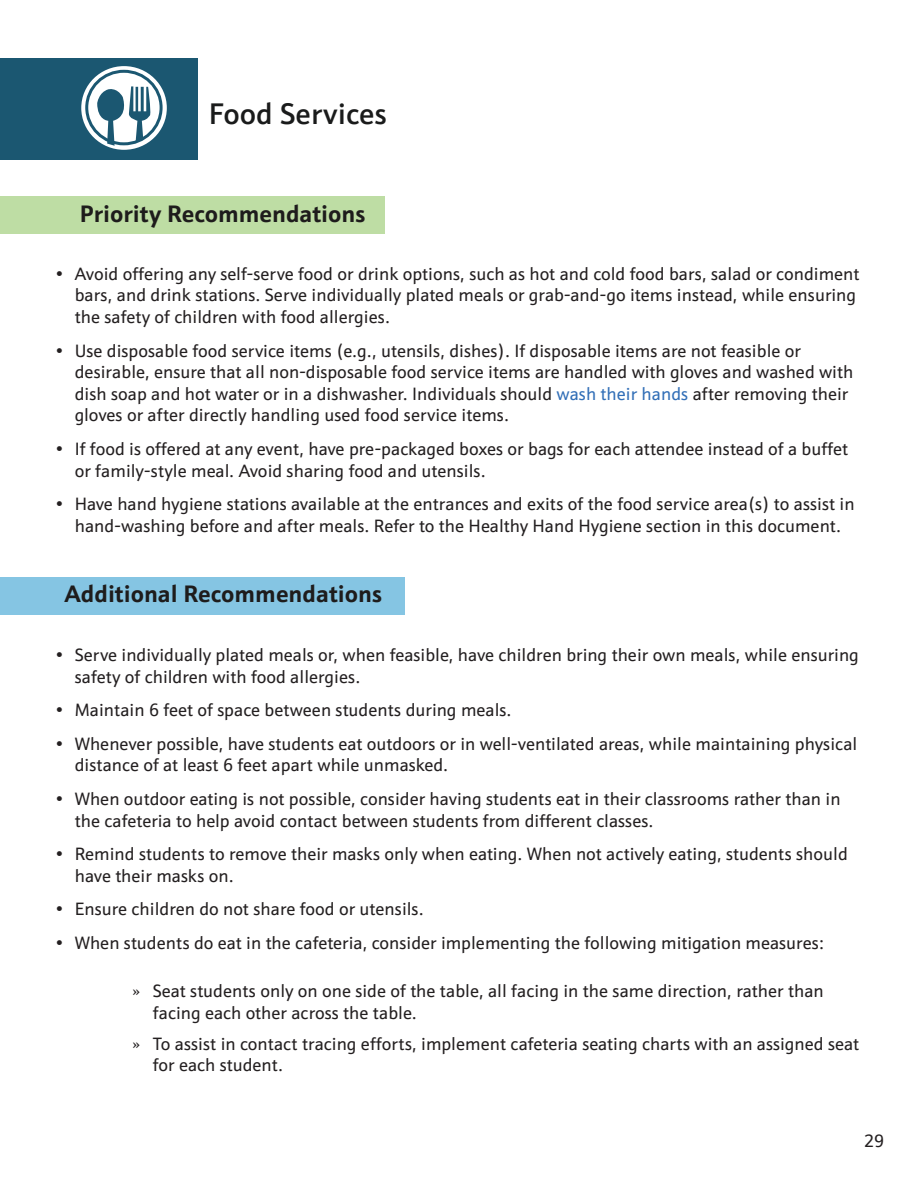
<style>
.page{position:relative;width:918px;height:1188px;background:#fff}
.page>*{position:absolute;margin:0;border:0;box-sizing:border-box;transform-origin:0 0}
.t1{font:500 30px "Schnebel Sans ME";color:#1a1b1b}
.t2{font:700 24px "Schnebel Sans ME";color:#1e1c1c}
.t3{font:18px/21.6px "Schnebel Sans ME";color:#231f20}
.s1{color:#326fb7}
</style>
<div class="page">
<div style="left:0;top:577px;width:405px;height:37px;background:#85c5e3"></div>
<div style="left:1px;top:197px;width:384px;height:37px;background:#bedda4"></div>
<div style="left:1px;top:58px;width:197px;height:102px;background:#1b5771"></div>
<svg style="left:81px;top:66px;width:86px;height:84px;background:#dae3e8"></svg>
<div style="left:85px;top:70px;width:78px;height:75px;border:3px solid #1b5771;border-radius:50%"></div>
<svg style="left:97px;top:86px;width:54px;height:60px"></svg>
<p class="t1" style="left:209px;top:91px;width:180px">Food Services</p>
<p class="t2" style="left:80px;top:194px;width:287px">Priority Recommendations</p>
<p class="t3" style="left:75px;top:263px;width:786px;text-indent:-20px">• Avoid offering any self-serve food or drink options, such as hot and cold food bars, salad or condiment bars, and drink stations. Serve individually plated meals or grab-and-go items instead, while ensuring the safety of children with food allergies.</p>
<p class="t3" style="left:75px;top:340px;width:780px;text-indent:-20px">• Use disposable food service items (e.g., utensils, dishes). If disposable items are not feasible or desirable, ensure that all non-disposable food service items are handled with gloves and washed with dish soap and hot water or in a dishwasher. Individuals should <span class="s1">wash their hands</span> after removing their gloves or after directly handling used food service items.</p>
<p class="t3" style="left:75px;top:438px;width:775px;text-indent:-20px">• If food is offered at any event, have pre-packaged boxes or bags for each attendee instead of a buffet or family-style meal. Avoid sharing food and utensils.</p>
<p class="t3" style="left:54px;top:493px;width:802px;text-align:center">• Have hand hygiene stations available at the entrances and exits of the food service area(s) to assist in hand-washing before and after meals. Refer to the Healthy Hand Hygiene section in this document.</p>
<p class="t2" style="left:65px;top:574px;width:319px">Additional Recommendations</p>
<p class="t3" style="left:75px;top:644px;width:786px;text-indent:-20px">• Serve individually plated meals or, when feasible, have children bring their own meals, while ensuring safety of children with food allergies.</p>
<p class="t3" style="left:54px;top:699px;width:459px">• Maintain 6 feet of space between students during meals.</p>
<p class="t3" style="left:75px;top:733px;width:784px;text-indent:-20px">• Whenever possible, have students eat outdoors or in well-ventilated areas, while maintaining physical distance of at least 6 feet apart while unmasked.</p>
<p class="t3" style="left:75px;top:788px;width:767px;text-indent:-20px">• When outdoor eating is not possible, consider having students eat in their classrooms rather than in the cafeteria to help avoid contact between students from different classes.</p>
<p class="t3" style="left:75px;top:843px;width:775px;text-indent:-20px">• Remind students to remove their masks only when eating. When not actively eating, students should have their masks on.</p>
<p class="t3" style="left:54px;top:898px;width:371px">• Ensure children do not share food or utensils.</p>
<p class="t3" style="left:54px;top:932px;width:771px">• When students do eat in the cafeteria, consider implementing the following mitigation measures:</p>
<p class="t3" style="left:153px;top:980px;width:673px;text-indent:-20px">» Seat students only on one side of the table, all facing in the same direction, rather than facing each other across the table.</p>
<p class="t3" style="left:153px;top:1033px;width:708px;text-indent:-20px">» To assist in contact tracing efforts, implement cafeteria seating charts with an assigned seat for each student.</p>
<p class="t3" style="left:864px;top:1130px;width:22px">29</p>
</div>
